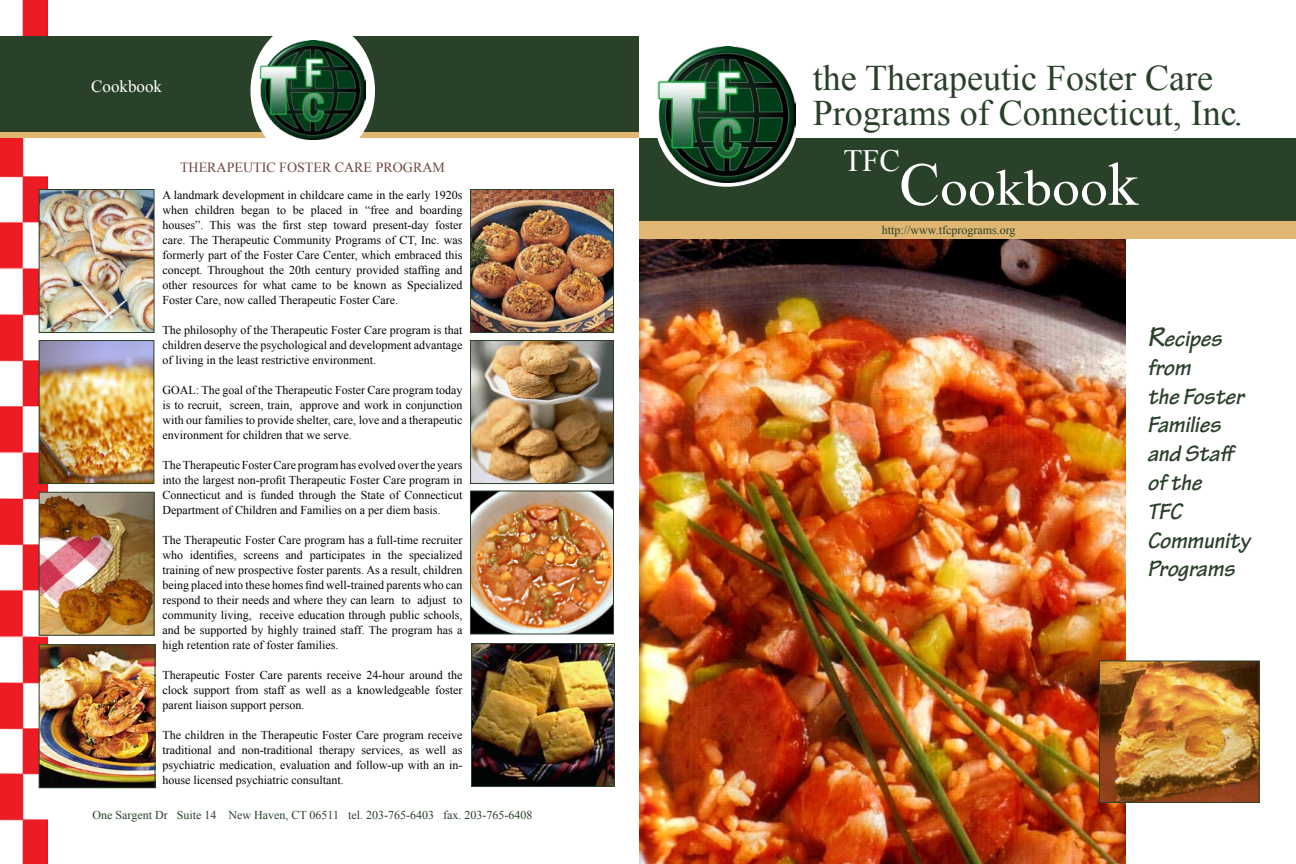
<style>
.page{position:relative;width:1296px;height:864px;background:#fff}
.page>*{position:absolute;margin:0;border:0;box-sizing:border-box;transform-origin:0 0}
.t1{font:50.4px "Times New Roman";color:#fff;scale:1.11 1}
.t2{font:36px/35px "Times New Roman";color:#2a4129}
.t3{font:31px "Times New Roman";color:#fff}
.t4{font:italic 700 24px/28.8px "Tekton Pro";color:#2a4129}
.t5{font:17px "Times New Roman";color:#fff}
.t6{font:14px "Times New Roman";color:#704845}
.t7{font:12px/15px "Times New Roman";color:#000;text-align:justify}
.t8{font:12px "Times New Roman";color:#2a4129}
.s1{font-size:61px}
.s2{font-size:29px}
</style>
<div class="page">
<img style="left:0;top:1px;width:48px;height:863px">
<img style="left:41px;top:191px;width:112px;height:140px">
<div style="left:39px;top:189px;width:116px;height:144px;border:1px solid #2a4129"></div>
<img style="left:41px;top:342px;width:111px;height:140px">
<div style="left:39px;top:340px;width:115px;height:144px;border:1px solid #2a4129"></div>
<img style="left:41px;top:494px;width:112px;height:140px">
<div style="left:39px;top:492px;width:116px;height:144px;border:1px solid #2a4129"></div>
<img style="left:472px;top:191px;width:140px;height:140px">
<div style="left:470px;top:189px;width:144px;height:144px;border:1px solid #2a4129"></div>
<img style="left:472px;top:342px;width:140px;height:140px">
<div style="left:470px;top:340px;width:144px;height:144px;border:1px solid #2a4129"></div>
<img style="left:472px;top:492px;width:140px;height:140px">
<div style="left:470px;top:490px;width:144px;height:144px;border:1px solid #2a4129"></div>
<div style="left:0;top:112px;width:639px;height:26px;background:#dfb672"></div>
<div style="left:0;top:36px;width:639px;height:96px;background:#2a4129"></div>
<div style="left:250px;top:20px;width:125px;height:142px;background:#fff;border-radius:50%"></div>
<img style="left:259px;top:40px;width:106px;height:99px">
<img style="left:41px;top:646px;width:113px;height:140px">
<div style="left:39px;top:644px;width:117px;height:144px;border:1px solid #2a4129"></div>
<img style="left:473px;top:645px;width:140px;height:140px">
<div style="left:471px;top:643px;width:144px;height:144px;border:1px solid #2a4129"></div>
<img style="left:639px;top:239px;width:487px;height:625px">
<div style="left:639px;top:221px;width:657px;height:18px;background:#dfb672"></div>
<div style="left:639px;top:138px;width:657px;height:83px;background:#2a4129"></div>
<img style="left:1101px;top:662px;width:157px;height:139px">
<div style="left:1099px;top:660px;width:161px;height:143px;border:1px solid #2a4129"></div>
<img style="left:657px;top:46px;width:138px;height:137px">
<h3 class="t5" style="left:91px;top:74px;width:72px">Cookbook</h3>
<p class="t6" style="left:180px;top:158px;width:266px">THERAPEUTIC FOSTER CARE PROGRAM</p>
<p class="t7" style="left:163px;top:187px;width:302px">A landmark development in childcare came in the early 1920s when children began to be placed in “free and boarding houses”. This was the first step toward present-day foster care. The Therapeutic Community Programs of CT, Inc. was formerly part of the Foster Care Center, which embraced this concept. Throughout the 20th century provided staffing and other resources for what came to be known as Specialized Foster Care, now called Therapeutic Foster Care.</p>
<p class="t7" style="left:163px;top:322px;width:302px">The philosophy of the Therapeutic Foster Care program is that children deserve the psychological and development advantage of living in the least restrictive environment.</p>
<p class="t7" style="left:163px;top:382px;width:302px">GOAL: The goal of the Therapeutic Foster Care program today is to recruit, screen, train, approve and work in conjunction with our families to provide shelter, care, love and a therapeutic environment for children that we serve.</p>
<p class="t7" style="left:163px;top:457px;width:302px">The Therapeutic Foster Care program has evolved over the years into the largest non-profit Therapeutic Foster Care program in Connecticut and is funded through the State of Connecticut Department of Children and Families on a per diem basis.</p>
<p class="t7" style="left:163px;top:532px;width:302px">The Therapeutic Foster Care program has a full-time recruiter who identifies, screens and participates in the specialized training of new prospective foster parents. As a result, children being placed into these homes find well-trained parents who can respond to their needs and where they can learn to adjust to community living, receive education through public schools, and be supported by highly trained staff. The program has a high retention rate of foster families.</p>
<p class="t7" style="left:163px;top:667px;width:302px">Therapeutic Foster Care parents receive 24-hour around the clock support from staff as well as a knowledgeable foster parent liaison support person.</p>
<p class="t7" style="left:163px;top:727px;width:302px">The children in the Therapeutic Foster Care program receive traditional and non-traditional therapy services, as well as psychiatric medication, evaluation and follow-up with an in&shy;house licensed psychiatric consultant.</p>
<p class="t8" style="left:93px;top:807px;width:441px">One Sargent Dr Suite 14 New Haven, CT 06511 tel. 203-765-6403 fax. 203-765-6408</p>
<h2 class="t2" style="left:813px;top:60px;width:432px">the Therapeutic Foster Care<br>Programs of Connecticut, Inc.</h2>
<h1 class="t1" style="left:899px;top:154px;width:217px"><span class="s1">C</span>ookboo<span class="s1">k</span></h1>
<h3 class="t3" style="left:843px;top:140px;width:58px">TFC</h3>
<p class="t8" style="left:882px;top:222px;width:135px">http://www.tfcprograms.org</p>
<h3 class="t4" style="left:1148px;top:324px;width:104px"><span class="s2">R</span>ecipes from<br>the Foster<br>Families and Staff of the<br>TFC<br>Community<br>Programs</h3>
</div>
